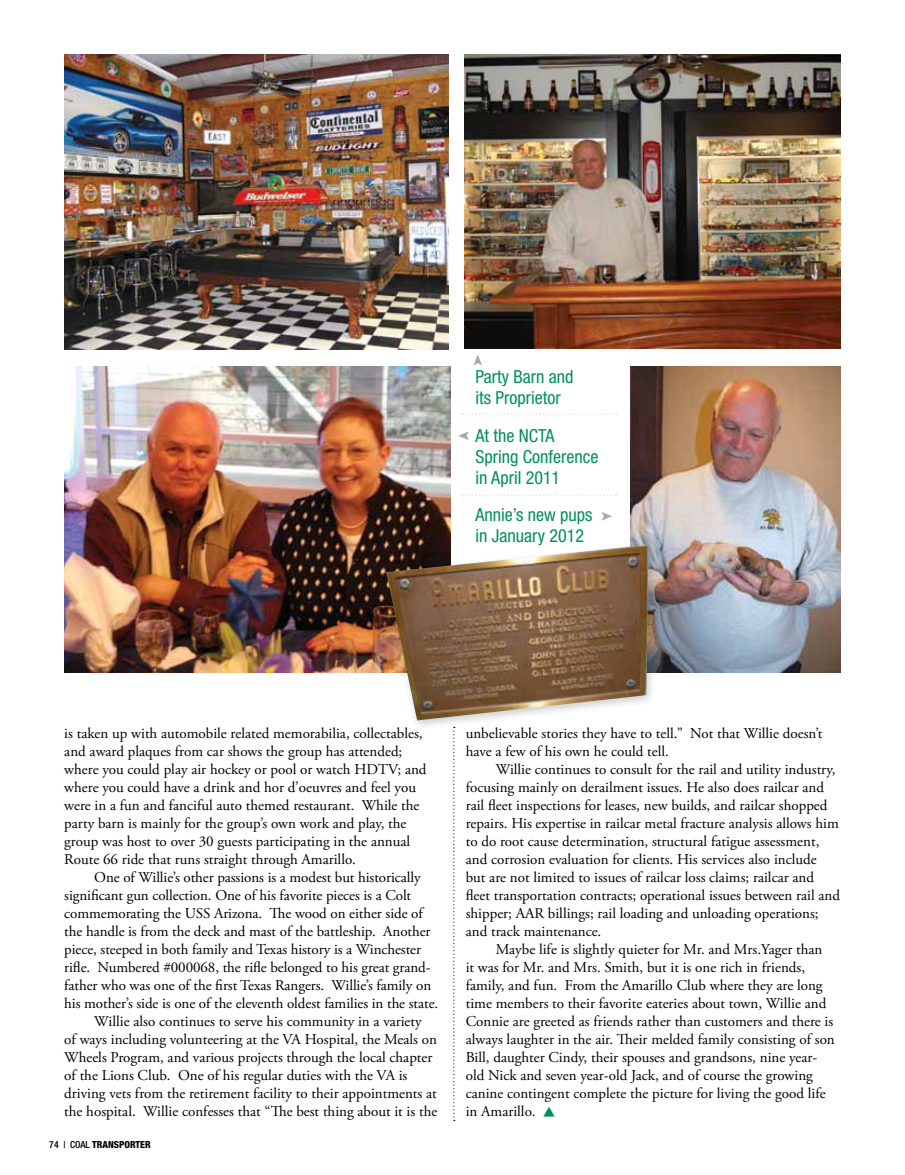
<style>
.page{position:relative;width:905px;height:1175px;background:#fff}
.page>*{position:absolute;margin:0;border:0;box-sizing:border-box;transform-origin:0 0}
.t1{font:condensed 18px/21px "Helvetica Neue LT Std";color:#009058}
.t2{font:15px/18px "Adobe Garamond Pro";color:#000}
.t3{font:800 condensed 9.75px "Helvetica Neue LT Std";color:#000}
.s1{font-weight:500}
.s2{color:#009058}
</style>
<div class="page">
<img style="left:464px;top:55px;width:376px;height:294px">
<img style="left:65px;top:55px;width:384px;height:294px">
<img style="left:630px;top:366px;width:210px;height:307px">
<img style="left:65px;top:366px;width:386px;height:306px">
<div style="left:381px;top:540px;width:277px;height:191px;background:#000;opacity:.2"></div>
<img style="left:386px;top:544px;width:262px;height:176px">
<svg style="left:453px;top:727px;width:2px;height:393px"></svg>
<svg style="left:462px;top:413px;width:154px;height:1px"></svg>
<svg style="left:462px;top:494px;width:154px;height:1px"></svg>
<svg style="left:473px;top:355px;width:9px;height:10px"></svg>
<svg style="left:458px;top:431px;width:11px;height:9px"></svg>
<svg style="left:601px;top:512px;width:11px;height:9px"></svg>
<p class="t1" style="left:475px;top:366px;width:99px">Party Barn and its Proprietor</p>
<p class="t1" style="left:475px;top:425px;width:124px">At the NCTA<br>Spring Conference in April 2011</p>
<p class="t1" style="left:475px;top:504px;width:118px">Annie’s new pups in January 2012</p>
<p class="t2" style="left:64px;top:725px;width:364px">is taken up with automobile related memorabilia, collectables, and award plaques from car shows the group has attended; where you could play air hockey or pool or watch HDTV; and where you could have a drink and hor d’oeuvres and feel you were in a fun and fanciful auto themed restaurant. While the party barn is mainly for the group’s own work and play, the group was host to over 30 guests participating in the annual Route 66 ride that runs straight through Amarillo.</p>
<p class="t2" style="left:94px;top:869px;width:328px">One of Willie’s other passions is a modest but historically</p>
<p class="t2" style="left:64px;top:887px;width:348px">significant gun collection. One of his favorite pieces is a Colt</p>
<p class="t2" style="left:64px;top:905px;width:360px">commemorating the USS Arizona. The wood on either side of</p>
<p class="t2" style="left:64px;top:923px;width:368px">the handle is from the deck and mast of the battleship. Another</p>
<p class="t2" style="left:64px;top:941px;width:358px">piece, steeped in both family and Texas history is a Winchester</p>
<p class="t2" style="left:64px;top:959px;width:368px">rifle. Numbered #000068, the rifle belonged to his great grand-</p>
<p class="t2" style="left:64px;top:977px;width:368px">father who was one of the first Texas Rangers. Willie’s family on</p>
<p class="t2" style="left:64px;top:995px;width:375px">his mother’s side is one of the eleventh oldest families in the state.</p>
<p class="t2" style="left:94px;top:1013px;width:329px">Willie also continues to serve his community in a variety</p>
<p class="t2" style="left:64px;top:1031px;width:374px">of ways including volunteering at the VA Hospital, the Meals on</p>
<p class="t2" style="left:64px;top:1049px;width:369px">Wheels Program, and various projects through the local chapter</p>
<p class="t2" style="left:64px;top:1067px;width:345px">of the Lions Club. One of his regular duties with the VA is</p>
<p class="t2" style="left:64px;top:1085px;width:374px">driving vets from the retirement facility to their appointments at</p>
<p class="t2" style="left:64px;top:1103px;width:374px">the hospital. Willie confesses that “The best thing about it is the</p>
<p class="t3" style="left:49px;top:1138px;width:103px"><span class="s1">74 | COAL</span> TRANSPORTER</p>
<p class="t2" style="left:465px;top:725px;width:358px">unbelievable stories they have to tell.” Not that Willie doesn’t have a few of his own he could tell.</p>
<p class="t2" style="left:465px;top:761px;width:376px;text-indent:30px">Willie continues to consult for the rail and utility industry, focusing mainly on derailment issues. He also does railcar and rail fleet inspections for leases, new builds, and railcar shopped repairs. His expertise in railcar metal fracture analysis allows him to do root cause determination, structural fatigue assessment, and corrosion evaluation for clients. His services also include but are not limited to issues of railcar loss claims; railcar and fleet transportation contracts; operational issues between rail and shipper; AAR billings; rail loading and unloading operations; and track maintenance.</p>
<p class="t2" style="left:465px;top:941px;width:370px;text-indent:30px">Maybe life is slightly quieter for Mr. and Mrs.Yager than<br>it was for Mr. and Mrs. Smith, but it is one rich in friends, family, and fun. From the Amarillo Club where they are long time members to their favorite eateries about town, Willie and Connie are greeted as friends rather than customers and there is always laughter in the air. Their melded family consisting of son Bill, daughter Cindy, their spouses and grandsons, nine year&shy;old Nick and seven year-old Jack, and of course the growing canine contingent complete the picture for living the good life in Amarillo. <span class="s2">▲</span></p>
</div>
